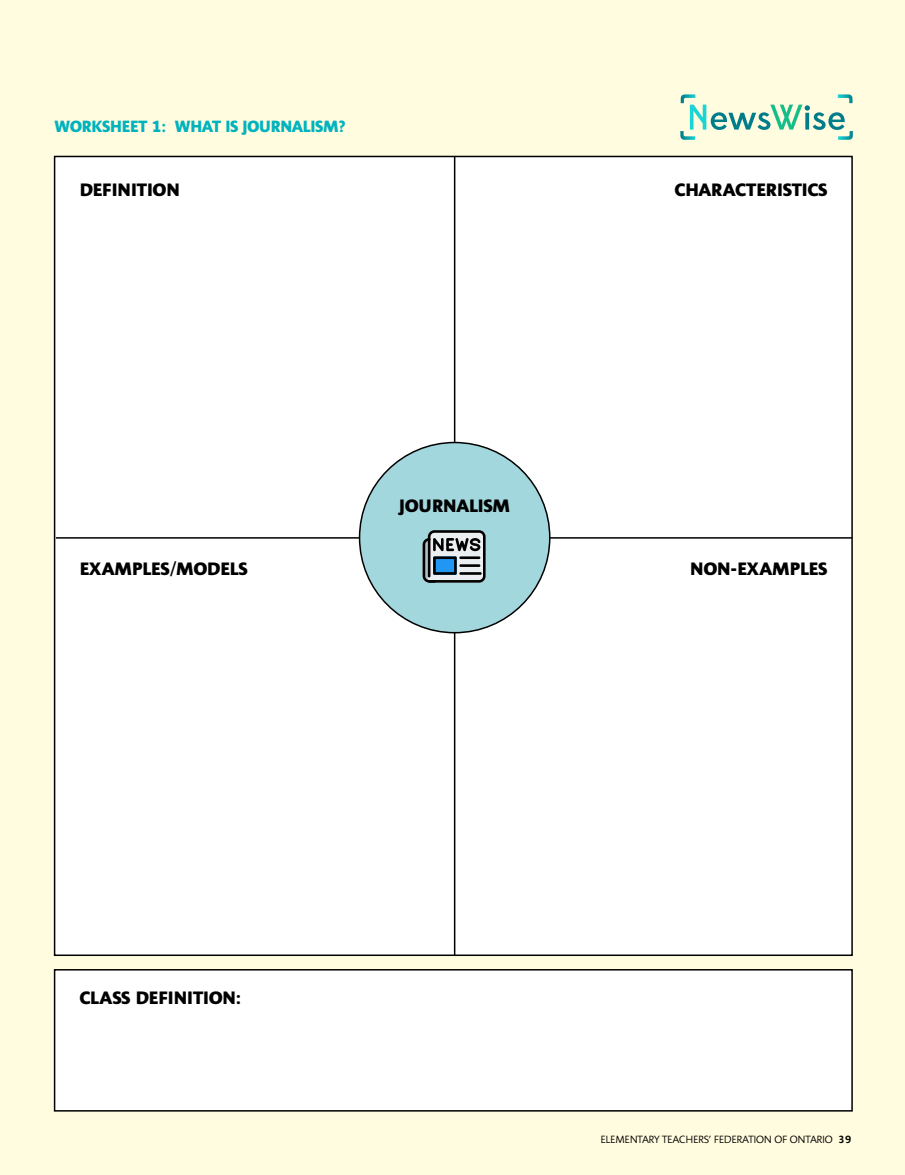
<style>
.page{position:relative;width:905px;height:1175px;background:#fff}
.page>*{position:absolute;margin:0;border:0;box-sizing:border-box;transform-origin:0 0}
.t1{font:700 18px "Alinea Sans";color:#000}
.t2{font:700 16.35px "Alinea Sans";letter-spacing:-.01em;color:#00b3be}
.t3{font:10.5px "Alinea Sans Normal";letter-spacing:-.025em;color:#000}
.s1{font-family:"Alinea Sans";font-weight:500}
</style>
<div class="page">
<div style="left:0;top:0;width:904px;height:1174px;background:#fffcdf"></div>
<div style="left:54px;top:156px;width:798px;height:800px;background:#fff;border:2px solid #000"></div>
<div style="left:54px;top:969px;width:798px;height:142px;background:#fff;border:2px solid #000"></div>
<hr style="left:454px;top:157px;width:1px;height:799px;background:#000">
<hr style="left:56px;top:537px;width:796px;height:1px;background:#000">
<div style="left:359px;top:442px;width:190px;height:190px;background:#a2d7dd;border-radius:50%"></div>
<svg style="left:422px;top:530px;width:63px;height:52px;background:#818e97"></svg>
<hr style="left:459px;top:556px;width:21px;height:3px;background:#000">
<hr style="left:459px;top:564px;width:21px;height:3px;background:#000">
<hr style="left:459px;top:572px;width:22px;height:3px;background:#000">
<svg style="left:680px;top:94px;width:172px;height:46px"></svg>
<p class="t2" style="left:55px;top:116px;width:292px">WORKSHEET 1: WHAT IS JOURNALISM?</p>
<p class="t1" style="left:80px;top:179px;width:87px">DEFINITION</p>
<p class="t1" style="left:80px;top:558px;width:14px">EXAM</p>
<p class="t1" style="left:132px;top:558px;width:99px">PLES/MODELS</p>
<p class="t1" style="left:399px;top:495px;width:45px">JOURNAL</p>
<p class="t1" style="left:478px;top:495px;width:20px">ISM</p>
<p class="t1" style="left:674px;top:179px;width:13px">CHARACTER</p>
<p class="t1" style="left:777px;top:179px;width:42px">ISTICS</p>
<p class="t1" style="left:690px;top:558px;width:14px">NON</p>
<p class="t1" style="left:730px;top:558px;width:21px">-EXAM</p>
<p class="t1" style="left:789px;top:558px;width:21px">PLES</p>
<p class="t1" style="left:80px;top:987px;width:12px">CLASS</p>
<p class="t1" style="left:136px;top:987px;width:106px">DEFINITION:</p>
<p class="t3" style="left:600px;top:1133px;width:253px">ELEMENTARY TEACHERS’ FEDERATION OF ONTARIO <span class="s1">39</span></p>
</div>
